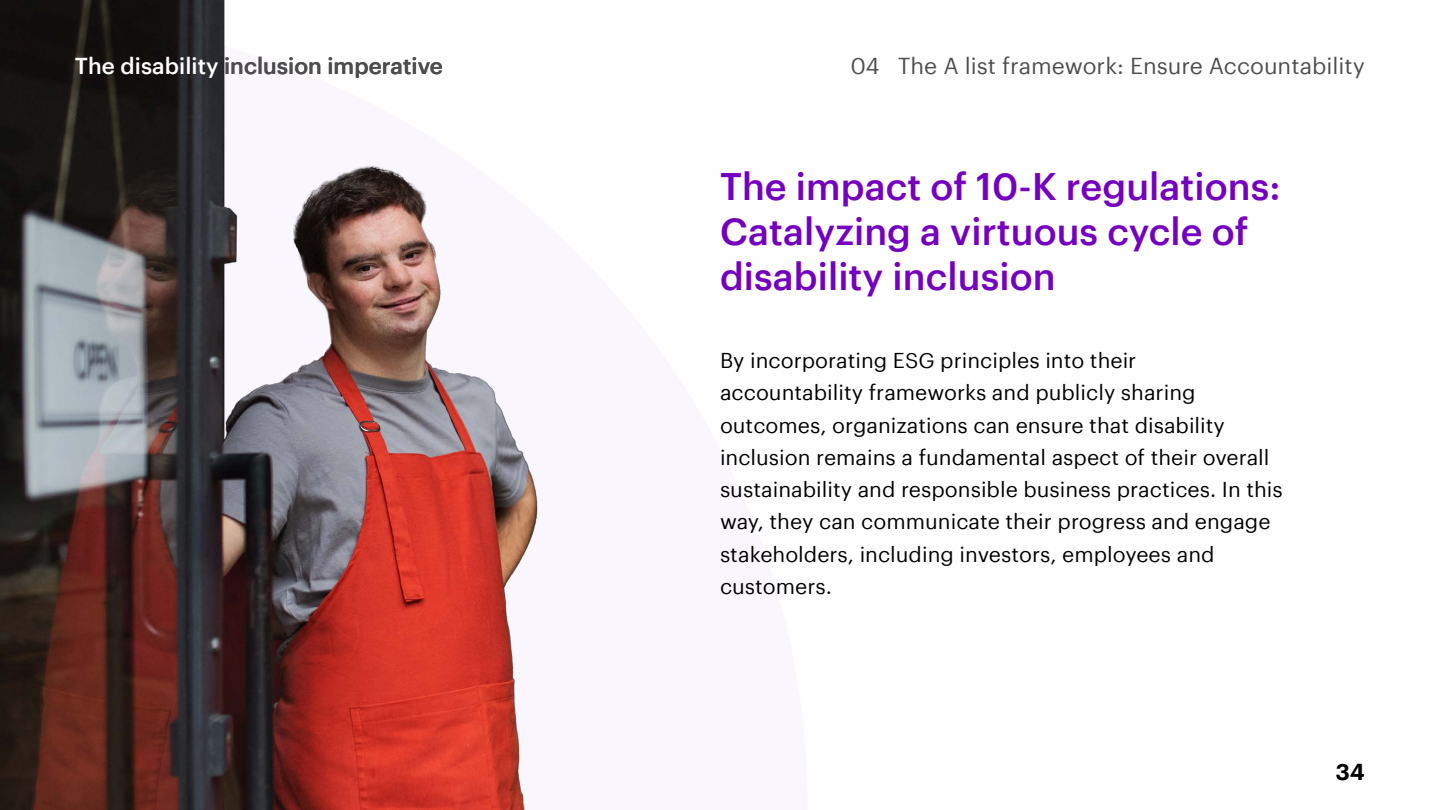
<style>
.page{position:relative;width:1440px;height:810px;background:#fff}
.page>*{position:absolute;margin:0;border:0;box-sizing:border-box;transform-origin:0 0}
.t1{font:500 37.5px/45px "Graphik";color:#7500c0}
.t2{font:22.5px "Graphik";color:#4d4d4d}
.t3{font:500 22.5px "Graphik";color:#4d4d4d}
.t4{font:600 22.5px "Graphik";color:#000}
.t5{font:21px/32.2px "Graphik";color:#000}
.s1{color:#fff}
</style>
<div class="page">
<img style="left:0;top:0;width:538px;height:810px">
<p class="t3" style="left:75px;top:49px;width:370px"><span class="s1">The disability</span> inclusion imperative</p>
<p class="t2" style="left:851px;top:49px;width:516px">04 The A list framework: Ensure Accountability</p>
<h1 class="t1" style="left:720px;top:160px;width:562px">The impact of 10-K regulations:<br>Catalyzing a virtuous cycle of disability inclusion</h1>
<p class="t5" style="left:720px;top:343px;width:564px">By incorporating ESG principles into their accountability frameworks and publicly sharing outcomes, organizations can ensure that disability inclusion remains a fundamental aspect of their overall sustainability and responsible business practices. In this way, they can communicate their progress and engage stakeholders, including investors, employees and customers.</p>
<p class="t4" style="left:1336px;top:754px;width:31px">34</p>
</div>
